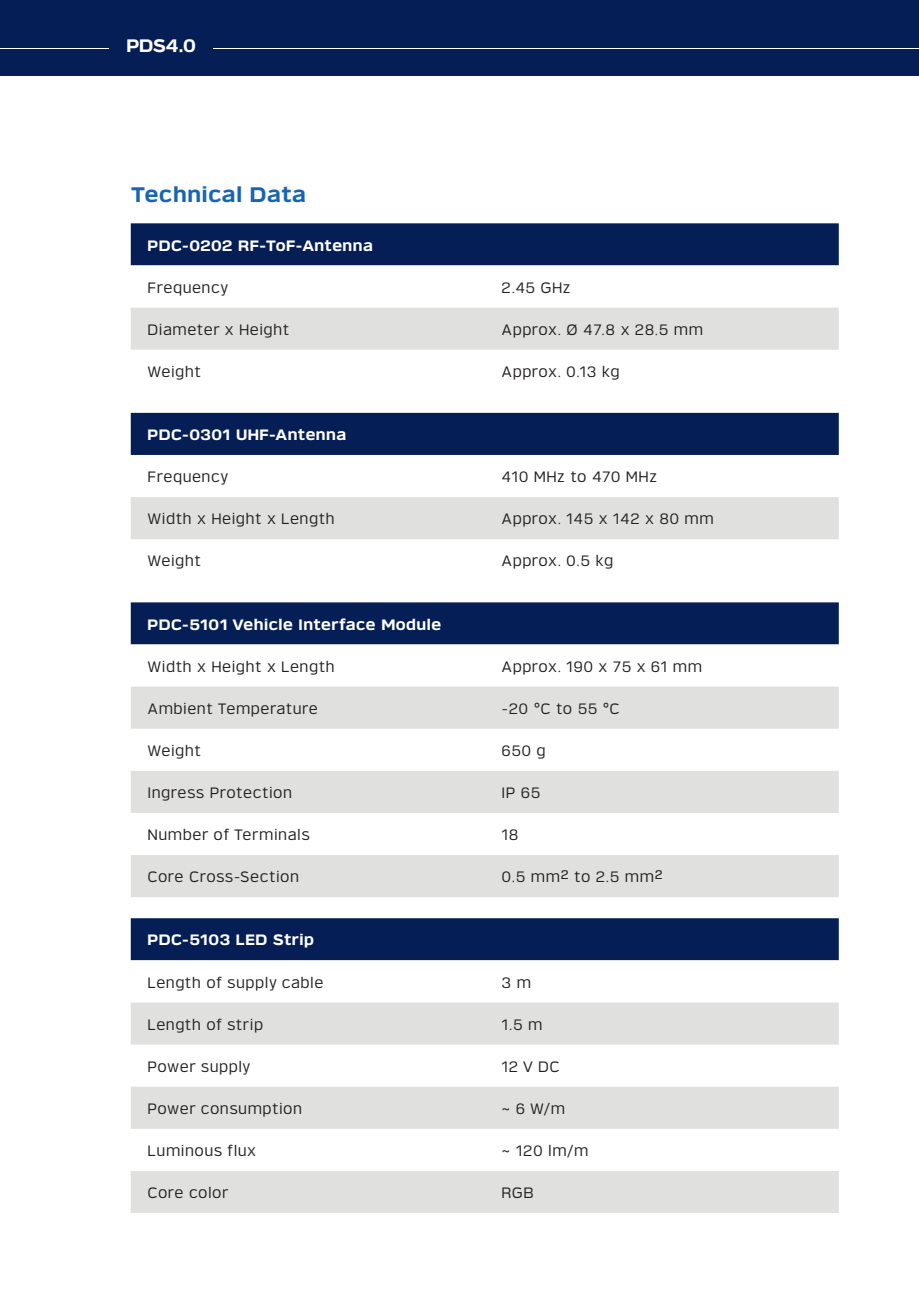
<style>
.page{position:relative;width:919px;height:1289px;background:#fff}
.page>*{position:absolute;margin:0;border:0;box-sizing:border-box;transform-origin:0 0}
.t1{font:700 21px "Verbatim";letter-spacing:.03em;color:#1765b2}
.t2{font:700 18px "Verbatim";color:#fff}
.t3{font:15px "Verbatim";letter-spacing:.03em;color:#231f20}
.t4{font:700 15px "Verbatim";letter-spacing:.03em;color:#fff}
</style>
<div class="page">
<div style="left:0;top:0;width:918px;height:76px;background:#051e56"></div>
<hr style="left:0;top:48px;width:918px;height:1px;background:#fff">
<div style="left:109px;top:34px;width:104px;height:21px;background:#051e56"></div>
<div style="left:131px;top:223px;width:707px;height:42px;background:#051e56"></div>
<svg style="left:131px;top:265px;width:707px;height:1px"></svg>
<div style="left:131px;top:307px;width:707px;height:43px;background:#e0e1df"></div>
<div style="left:131px;top:413px;width:707px;height:42px;background:#051e56"></div>
<div style="left:131px;top:497px;width:707px;height:42px;background:#e0e1df"></div>
<div style="left:131px;top:602px;width:707px;height:42px;background:#051e56"></div>
<svg style="left:131px;top:644px;width:707px;height:1px"></svg>
<svg style="left:131px;top:686px;width:707px;height:211px;fill:#e0e1df"></svg>
<div style="left:131px;top:918px;width:707px;height:42px;background:#051e56"></div>
<svg style="left:131px;top:960px;width:707px;height:1px"></svg>
<svg style="left:131px;top:1002px;width:707px;height:210px;fill:#e0e1df"></svg>
<p class="t2" style="left:126px;top:34px;width:71px">PDS4.0</p>
<h1 class="t1" style="left:131px;top:182px;width:177px">Technical Data</h1>
<p class="t4" style="left:148px;top:236px;width:227px">PDC-0202 RF-ToF-Antenna</p>
<p class="t3" style="left:148px;top:278px;width:82px">Frequency</p>
<p class="t3" style="left:501px;top:278px;width:70px">2.45 GHz</p>
<p class="t3" style="left:148px;top:320px;width:143px">Diameter x Height</p>
<p class="t3" style="left:501px;top:320px;width:203px">Approx. Ø 47.8 x 28.5 mm</p>
<p class="t3" style="left:148px;top:362px;width:55px">Weight</p>
<p class="t3" style="left:501px;top:362px;width:119px">Approx. 0.13 kg</p>
<p class="t4" style="left:148px;top:425px;width:200px">PDC-0301 UHF-Antenna</p>
<p class="t3" style="left:148px;top:467px;width:82px">Frequency</p>
<p class="t3" style="left:501px;top:467px;width:157px">410 MHz to 470 MHz</p>
<p class="t3" style="left:148px;top:510px;width:188px">Width x Height x Length</p>
<p class="t3" style="left:501px;top:510px;width:214px">Approx. 145 x 142 x 80 mm</p>
<p class="t3" style="left:148px;top:552px;width:55px">Weight</p>
<p class="t3" style="left:501px;top:552px;width:113px">Approx. 0.5 kg</p>
<p class="t4" style="left:148px;top:615px;width:295px">PDC-5101 Vehicle Interface Module</p>
<p class="t3" style="left:148px;top:657px;width:188px">Width x Height x Length</p>
<p class="t3" style="left:501px;top:657px;width:202px">Approx. 190 x 75 x 61 mm</p>
<p class="t3" style="left:148px;top:699px;width:172px">Ambient Temperature</p>
<p class="t3" style="left:501px;top:699px;width:119px">-20 °C to 55 °C</p>
<p class="t3" style="left:148px;top:741px;width:55px">Weight</p>
<p class="t3" style="left:501px;top:741px;width:46px">650 g</p>
<p class="t3" style="left:148px;top:783px;width:146px">Ingress Protection</p>
<p class="t3" style="left:501px;top:783px;width:40px">IP 65</p>
<p class="t3" style="left:148px;top:825px;width:164px">Number of Terminals</p>
<p class="t3" style="left:501px;top:825px;width:18px">18</p>
<p class="t3" style="left:148px;top:867px;width:153px">Core Cross-Section</p>
<p class="t3" style="left:501px;top:867px;width:162px">0.5 mm² to 2.5 mm²</p>
<p class="t4" style="left:148px;top:931px;width:168px">PDC-5103 LED Strip</p>
<p class="t3" style="left:148px;top:973px;width:177px">Length of supply cable</p>
<p class="t3" style="left:501px;top:973px;width:31px">3 m</p>
<p class="t3" style="left:148px;top:1015px;width:117px">Length of strip</p>
<p class="t3" style="left:501px;top:1015px;width:43px">1.5 m</p>
<p class="t3" style="left:148px;top:1057px;width:104px">Power supply</p>
<p class="t3" style="left:501px;top:1057px;width:60px">12 V DC</p>
<p class="t3" style="left:148px;top:1099px;width:156px">Power consumption</p>
<p class="t3" style="left:501px;top:1099px;width:65px">~ 6 W/m</p>
<p class="t3" style="left:148px;top:1141px;width:110px">Luminous flux</p>
<p class="t3" style="left:501px;top:1141px;width:88px">~ 120 lm/m</p>
<p class="t3" style="left:148px;top:1183px;width:83px">Core color</p>
<p class="t3" style="left:501px;top:1183px;width:33px">RGB</p>
</div>
